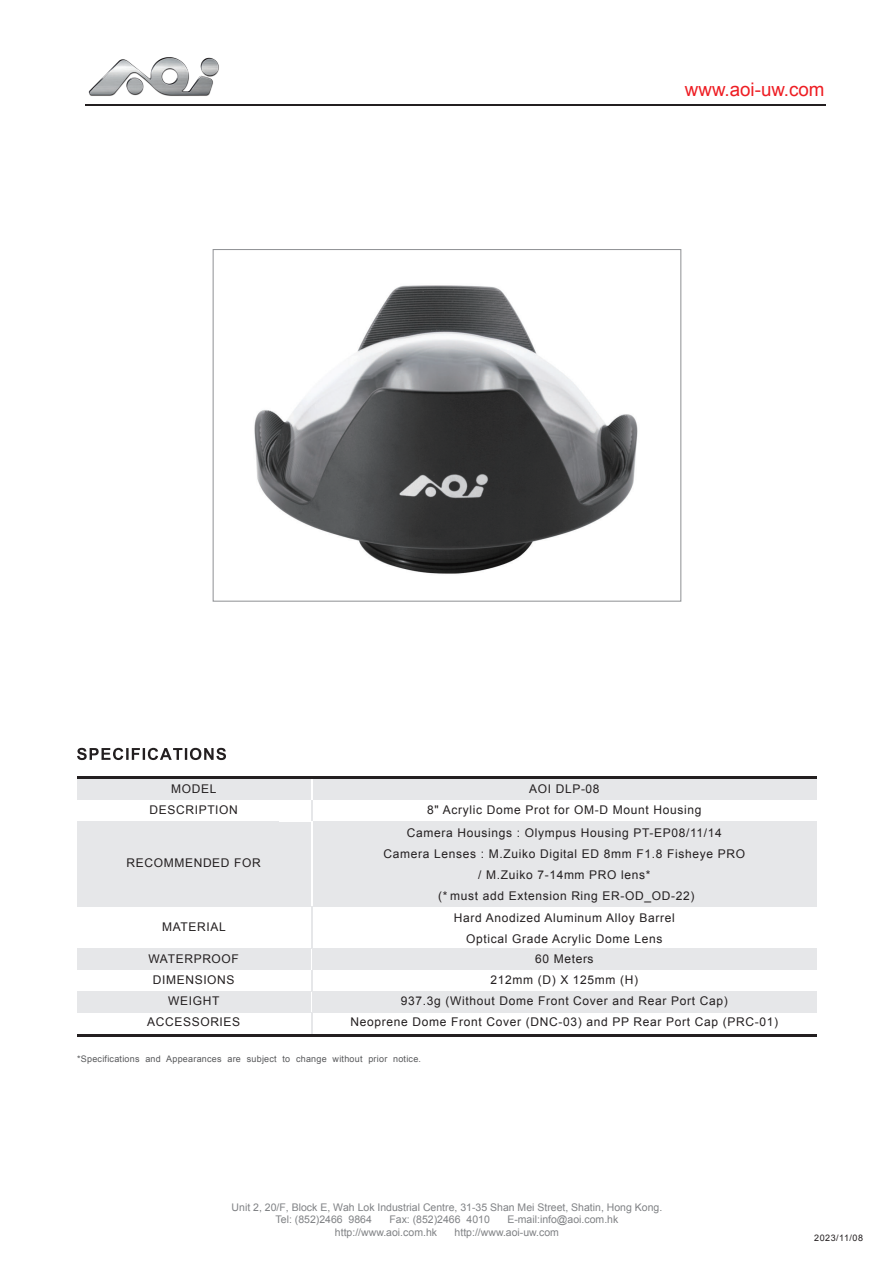
<style>
.page{position:relative;width:894px;height:1263px;background:#fff}
.page>*{position:absolute;margin:0;border:0;box-sizing:border-box;transform-origin:0 0}
.t1{font:18.75px "Arial";color:#ee1d23}
.t2{font:12px/21px "Arial";letter-spacing:.055em;color:#231f20;text-align:center}
.t3{font:10.5px/12.6px "Arial";color:#808285}
.t4{font:9px "Arial";letter-spacing:.03em;color:#57585a}
.t5{font:9px "Arial";letter-spacing:.055em;color:#231f20}
</style>
<div class="page">
<img style="left:254px;top:285px;width:384px;height:289px">
<div style="left:77px;top:949px;width:234px;height:21px;background:#e6e7e9"></div>
<div style="left:313px;top:949px;width:504px;height:21px;background:#e6e7e9"></div>
<div style="left:77px;top:991px;width:234px;height:22px;background:#e6e7e9"></div>
<div style="left:313px;top:991px;width:504px;height:22px;background:#e6e7e9"></div>
<div style="left:77px;top:779px;width:234px;height:21px;background:#e6e7e9"></div>
<div style="left:312px;top:779px;width:505px;height:21px;background:#e6e7e9"></div>
<div style="left:77px;top:821px;width:234px;height:85px;background:#e6e7e9"></div>
<div style="left:313px;top:821px;width:504px;height:85px;background:#e6e7e9"></div>
<svg style="left:77px;top:748px;width:149px;height:12px"></svg>
<svg style="left:311px;top:800px;width:1px;height:21px"></svg>
<svg style="left:311px;top:970px;width:1px;height:21px"></svg>
<svg style="left:311px;top:1013px;width:1px;height:21px"></svg>
<hr style="left:77px;top:776px;width:740px;height:3px;background:#231f20">
<hr style="left:311px;top:906px;width:1px;height:43px;background:#e6e7e9">
<hr style="left:77px;top:1034px;width:740px;height:3px;background:#231f20">
<hr style="left:85px;top:105px;width:740px;height:1px;background:#231f20">
<img style="left:85px;top:57px;width:154px;height:48px">
<h1 class="t1" style="left:685px;top:77px;width:141px">www.aoi-uw.com</h1>
<p class="t2" style="left:149px;top:778px;width:90px">MODEL<br>DESCRIPTION</p>
<p class="t2" style="left:126px;top:852px;width:136px">RECOMMENDED FOR</p>
<p class="t2" style="left:162px;top:916px;width:65px">MATERIAL</p>
<p class="t2" style="left:148px;top:948px;width:92px">WATERPROOF</p>
<p class="t2" style="left:427px;top:778px;width:276px">AOI DLP-08<br>8" Acrylic Dome Prot for OM-D Mount Housing</p>
<p class="t2" style="left:383px;top:822px;width:363px">Camera Housings : Olympus Housing PT-EP08/11/14<br>Camera Lenses : M.Zuiko Digital ED 8mm F1.8 Fisheye PRO / M.Zuiko 7-14mm PRO lens*<br>(* must add Extension Ring ER-OD_OD-22)</p>
<p class="t2" style="left:454px;top:907px;width:223px">Hard Anodized Aluminum Alloy Barrel<br>Optical Grade Acrylic Dome Lens</p>
<p class="t2" style="left:535px;top:948px;width:60px">60 Meters</p>
<p class="t2" style="left:153px;top:969px;width:83px">DIMENSIONS</p>
<p class="t2" style="left:490px;top:969px;width:149px">212mm (D) X 125mm (H)</p>
<p class="t2" style="left:147px;top:1012px;width:95px">ACCESSORIES</p>
<p class="t2" style="left:351px;top:1012px;width:429px">Neoprene Dome Front Cover (DNC-03) and PP Rear Port Cap (PRC-01)</p>
<p class="t4" style="left:77px;top:1053px;width:346px">*Specifications and Appearances are subject to change without prior notice.</p>
<p class="t2" style="left:168px;top:991px;width:53px">WEIGHT</p>
<p class="t2" style="left:401px;top:991px;width:329px">937.3g (Without Dome Front Cover and Rear Port Cap)</p>
<p class="t3" style="left:276px;top:1201px;width:388px;text-indent:-44px">Unit 2, 20/F, Block E, Wah Lok Industrial Centre, 31-35 Shan Mei Street, Shatin, Hong Kong.<br>Tel: (852)2466 9864</p>
<p class="t3" style="left:389px;top:1214px;width:102px">Fax: (852)2466 4010</p>
<p class="t3" style="left:507px;top:1214px;width:113px">E-mail:info@aoi.com.hk</p>
<p class="t3" style="left:335px;top:1226px;width:104px">http://www.aoi.com.hk</p>
<p class="t3" style="left:455px;top:1226px;width:106px">http://www.aoi-uw.com</p>
<p class="t5" style="left:814px;top:1232px;width:50px">2023/11/08</p>
</div>
